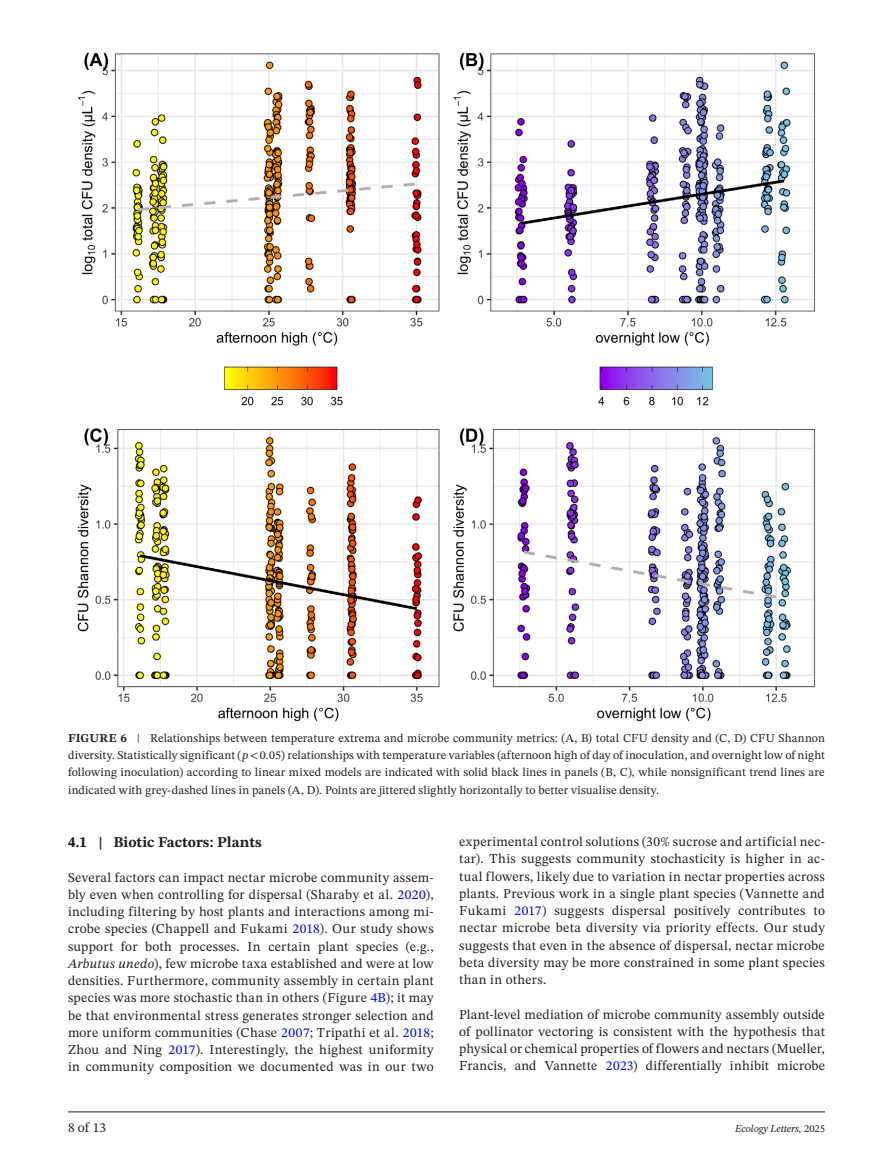
<style>
.page{position:relative;width:893px;height:1174px;background:#fff}
.page>*{position:absolute;margin:0;border:0;box-sizing:border-box;transform-origin:0 0}
.t1{font:700 15px "STIX Two Text";color:#231f20}
.t2{font:13.5px/17.2px "STIX Two Text";letter-spacing:.02em;color:#231f20;text-align:justify}
.t3{font:12px/17.2px "STIX Two Text";letter-spacing:.015em;color:#231f20;text-align:justify}
.t4{font:italic 10.5px "STIX Two Text";color:#231f20}
.s1{font-weight:700}
.s2{font-style:italic}
.s3{color:#00f}
.s4{font-style:normal}
</style>
<div class="page">
<hr style="left:68px;top:1111px;width:757px;height:1px;background:#231f20">
<img style="left:77px;top:52px;width:738px;height:670px">
<p class="t3" style="left:68px;top:729px;width:758px"><span class="s1">FIGURE 6</span> | Relationships between temperature extrema and microbe community metrics: (A, B) total CFU density and (C, D) CFU Shannon diversity. Statistically significant (<span class="s2">p</span>&lt;0.05) relationships with temperature variables (afternoon high of day of inoculation, and overnight low of night following inoculation) according to linear mixed models are indicated with solid black lines in panels (B, C), while nonsignificant trend lines are indicated with grey-dashed lines in panels (A, D). Points are jittered slightly horizontally to better visualise density.</p>
<p class="t1" style="left:68px;top:831px;width:195px">4.1 | Biotic Factors: Plants</p>
<p class="t2" style="left:68px;top:868px;width:367px">Several factors can impact nectar microbe community assem&shy;bly even when controlling for dispersal (Sharaby et al. <span class="s3">2020</span>), including filtering by host plants and interactions among mi&shy;crobe species (Chappell and Fukami <span class="s3">2018</span>). Our study shows support for both processes. In certain plant species (e.g., <span class="s2">Arbutus unedo</span>), few microbe taxa established and were at low densities. Furthermore, community assembly in certain plant species was more stochastic than in others (Figure <span class="s3">4B</span>); it may be that environmental stress generates stronger selection and more uniform communities (Chase <span class="s3">2007</span>; Tripathi et al. <span class="s3">2018</span>; Zhou and Ning <span class="s3">2017</span>). Interestingly, the highest uniformity in community composition we documented was in our two</p>
<p class="t2" style="left:459px;top:833px;width:367px">experimental control solutions (30% sucrose and artificial nec&shy;tar). This suggests community stochasticity is higher in ac&shy;tual flowers, likely due to variation in nectar properties across plants. Previous work in a single plant species (Vannette and Fukami <span class="s3">2017</span>) suggests dispersal positively contributes to nectar microbe beta diversity via priority effects. Our study suggests that even in the absence of dispersal, nectar microbe beta diversity may be more constrained in some plant species than in others.</p>
<p class="t2" style="left:459px;top:1005px;width:367px">Plant-level mediation of microbe community assembly outside of pollinator vectoring is consistent with the hypothesis that physical or chemical properties of flowers and nectars (Mueller, Francis, and Vannette <span class="s3">2023</span>) differentially inhibit microbe</p>
<p class="t2" style="left:68px;top:1119px;width:40px">8 of 13</p>
<p class="t4" style="left:735px;top:1121px;width:91px">Ecology Letters, <span class="s4">2025</span></p>
</div>
